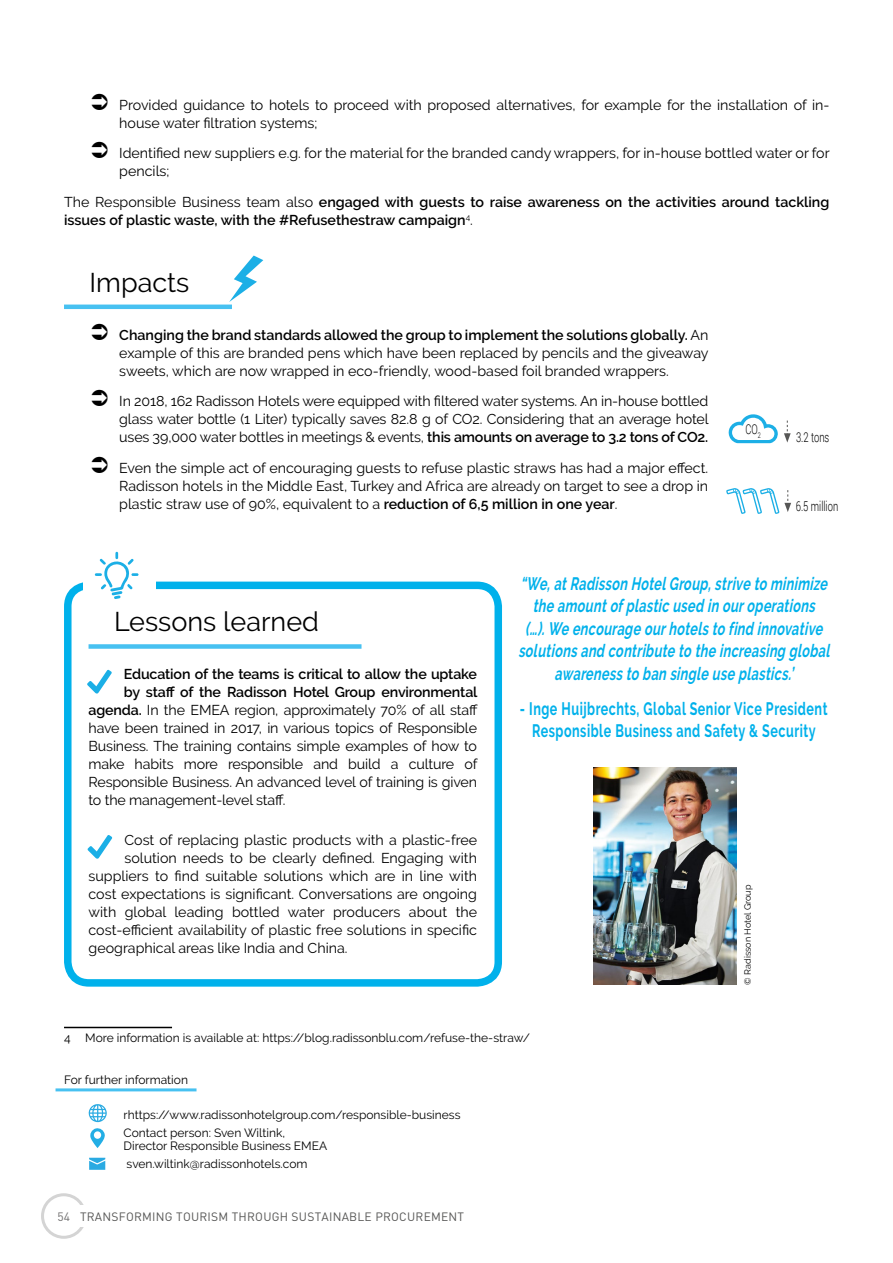
<style>
.page{position:relative;width:893px;height:1263px;background:#fff}
.page>*{position:absolute;margin:0;border:0;box-sizing:border-box;transform-origin:0 0}
.t1{font:27px "Raleway";color:#000}
.t2{font:italic 700 18px/22.5px "Raleway";color:#00b1eb;text-align:center;scale:.7 1}
.t3{font:700 18px/22.5px "Raleway";letter-spacing:.04em;color:#00b1eb;text-align:center;scale:.7 1}
.t4{font:14.25px/18px "Raleway";color:#000;text-align:justify}
.t5{font:600 14.25px/18px "Raleway";letter-spacing:-.005em;color:#000}
.t6{font:300 13.5px "Roboto";color:#000;scale:.7 1}
.t7{font:12px/17.7px "Raleway";color:#000}
.t8{font:12px "DIN";letter-spacing:.02em;color:#575756}
.t9{font:9px "Raleway";color:#000}
.s1{font-weight:400}
.s2{font-weight:600}
.s3{color:#706f6f}
</style>
<div class="page">
<div style="left:41px;top:1193px;width:46px;height:46px;border:3px solid #d4d4d4;border-radius:50%"></div>
<div style="left:74px;top:1205px;width:396px;height:22px;background:#fff"></div>
<hr style="left:56px;top:1088px;width:141px;height:3px;background:#47c1f1">
<svg style="left:88px;top:1104px;width:19px;height:44px"></svg>
<svg style="left:89px;top:1158px;width:16px;height:12px"></svg>
<div style="left:89px;top:644px;width:272px;height:5px;background:#47c1f1"></div>
<div style="left:64px;top:582px;width:438px;height:405px;border:8px solid #00b1eb;border-radius:21px"></div>
<svg style="left:87px;top:669px;width:25px;height:25px"></svg>
<svg style="left:87px;top:835px;width:26px;height:24px"></svg>
<div style="left:83px;top:542px;width:72px;height:67px;background:#fff"></div>
<svg style="left:95px;top:552px;width:44px;height:47px"></svg>
<hr style="left:64px;top:1027px;width:108px;height:1px;background:#000">
<img style="left:593px;top:767px;width:143px;height:217px">
<hr style="left:64px;top:305px;width:168px;height:4px;background:#47c1f1">
<svg style="left:229px;top:256px;width:34px;height:46px"></svg>
<svg style="left:728px;top:414px;width:50px;height:29px"></svg>
<svg style="left:784px;top:421px;width:7px;height:22px"></svg>
<svg style="left:726px;top:488px;width:65px;height:26px"></svg>
<p class="t4" style="left:119px;top:96px;width:712px">Provided guidance to hotels to proceed with proposed alternatives, for example for the installation of in&shy;house water filtration systems;</p>
<p class="t4" style="left:119px;top:144px;width:712px">Identified new suppliers e.g. for the material for the branded candy wrappers, for in-house bottled water or for pencils;</p>
<p class="t5" style="left:64px;top:193px;width:767px"><span class="s1">The Responsible Business team also</span> engaged with guests to raise awareness on the activities around tackling issues of plastic waste, with the #Refusethestraw campaign<sup>4</sup><span class="s1">.</span></p>
<h1 class="t1" style="left:90px;top:267px;width:101px">Impacts</h1>
<p class="t4" style="left:119px;top:325px;width:591px"><span class="s2">Changing the brand standards allowed the group to implement the solutions globally.</span> An example of this are branded pens which have been replaced by pencils and the giveaway sweets, which are now wrapped in eco-friendly, wood-based foil branded wrappers.</p>
<p class="t4" style="left:119px;top:392px;width:591px">In 2018, 162 Radisson Hotels were equipped with filtered water systems. An in-house bottled glass water bottle (1 Liter) typically saves 82.8 g of CO2. Considering that an average hotel uses 39,000 water bottles in meetings &amp; events, <span class="s2">this amounts on average to 3.2 tons of CO2.</span></p>
<p class="t4" style="left:119px;top:459px;width:590px">Even the simple act of encouraging guests to refuse plastic straws has had a major effect.<br>Radisson hotels in the Middle East, Turkey and Africa are already on target to see a drop in plastic straw use of 90%, equivalent to a <span class="s2">reduction of 6,5 million in one year</span>.</p>
<p class="t6" style="left:745px;top:420px;width:24px">CO<sub>2</sub></p>
<p class="t6" style="left:796px;top:428px;width:49px">3.2 tons</p>
<p class="t6" style="left:796px;top:497px;width:62px">6.5 million</p>
<h1 class="t1" style="left:114px;top:606px;width:206px">Lessons learned</h1>
<p class="t5" style="left:124px;top:665px;width:355px">Education of the teams is critical to allow the uptake</p>
<p class="t5" style="left:124px;top:683px;width:355px">by staff of the Radisson Hotel Group environmental</p>
<p class="t4" style="left:89px;top:701px;width:391px"><span class="s2">agenda.</span> In the EMEA region, approximately 70% of all staff</p>
<p class="t4" style="left:89px;top:719px;width:390px">have been trained in 2017, in various topics of Responsible</p>
<p class="t4" style="left:89px;top:737px;width:390px">Business. The training contains simple examples of how to</p>
<p class="t4" style="left:89px;top:755px;width:390px">make habits more responsible and build a culture of</p>
<p class="t4" style="left:89px;top:773px;width:390px">Responsible Business. An advanced level of training is given</p>
<p class="t4" style="left:89px;top:791px;width:199px">to the management-level staff.</p>
<p class="t4" style="left:124px;top:830px;width:354px">Cost of replacing plastic products with a plastic-free</p>
<p class="t4" style="left:124px;top:848px;width:354px">solution needs to be clearly defined. Engaging with</p>
<p class="t4" style="left:89px;top:866px;width:390px">suppliers to find suitable solutions which are in line with</p>
<p class="t4" style="left:89px;top:884px;width:390px">cost expectations is significant. Conversations are ongoing</p>
<p class="t4" style="left:89px;top:902px;width:390px">with global leading bottled water producers about the</p>
<p class="t4" style="left:89px;top:920px;width:390px">cost-efficient availability of plastic free solutions in specific</p>
<p class="t4" style="left:89px;top:938px;width:260px">geographical areas like India and China.</p>
<p class="t2" style="left:518px;top:572px;width:452px">“We,atRadisson HotelGroup,strive to minimize the amountofplastic used in ouroperations (…).We encourage ourhotelsto find innovative solutionsand contribute to the increasing global awarenessto ban single use plastics.’</p>
<p class="t3" style="left:520px;top:697px;width:441px">- Inge Huijbrechts, Global Senior Vice President<br>Responsible Business and Safety &amp; Security</p>
<p class="t9" style="left:742px;top:984px;width:101px;rotate:-90deg">© Radisson Hotel Group</p>
<p class="t7" style="left:64px;top:1029px;width:468px">4 More information is available at: https://blog.radissonblu.com/refuse-the-straw/</p>
<p class="t7" style="left:64px;top:1071px;width:125px">For further information</p>
<p class="t7" style="left:124px;top:1106px;width:339px">rhttps://www.radissonhotelgroup.com/responsible-business<br>Contact person: Sven Wiltink,</p>
<p class="t7" style="left:124px;top:1137px;width:205px">Director Responsible Business EMEA sven.wiltink@radissonhotels.com</p>
<p class="t8" style="left:57px;top:1209px;width:408px"><span class="s3">54</span> TRANSFORMING TOURISM THROUGH SUSTAINABLE PROCUREMENT</p>
</div>
